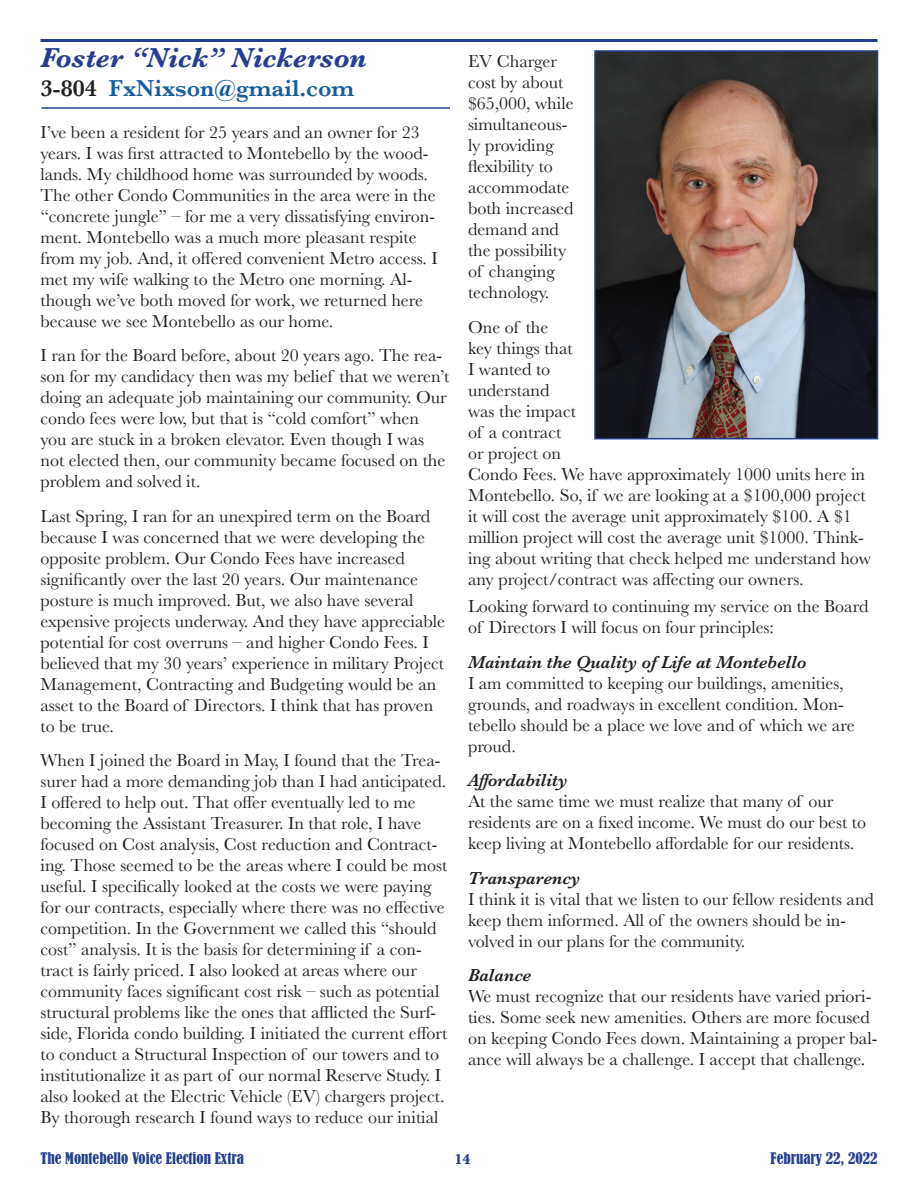
<style>
.page{position:relative;width:918px;height:1188px;background:#fff}
.page>*{position:absolute;margin:0;border:0;box-sizing:border-box;transform-origin:0 0}
.t1{font:italic 700 28.5px "Baskerville";color:#253f8e}
.t2{font:600 24px "Baskerville";color:#175d9e}
.t3{font:18px/21px "Baskerville";color:#231f20}
.t4{font:italic 600 18px "Baskerville";color:#231f20}
.t5{font:condensed 15px "Bernard";color:#253f8e}
.t6{font:700 15px "Baskerville";color:#253f8e}
.s1{color:#231f20}
.s2{color:#000}
</style>
<div class="page">
<img style="left:597px;top:53px;width:278px;height:383px">
<div style="left:594px;top:50px;width:284px;height:389px;border:2px solid #253f8e"></div>
<hr style="left:40px;top:39px;width:838px;height:3px;background:#253f8e">
<hr style="left:42px;top:107px;width:408px;height:2px;background:#253f8e">
<p class="t1" style="left:40px;top:38px;width:327px">Foster “Nick” Nickerson</p>
<p class="t2" style="left:40px;top:71px;width:315px"><span class="s1">3-804</span> FxNixson@gmail.com</p>
<p class="t3" style="left:40px;top:122px;width:399px">I’ve been a resident for 25 years and an owner for 23 years. I was first attracted to Montebello by the wood&shy;lands. My childhood home was surrounded by woods.<br>The other Condo Communities in the area were in the “concrete jungle” – for me a very dissatisfying environ&shy;ment. Montebello was a much more pleasant respite from my job. And, it offered convenient Metro access. I met my wife walking to the Metro one morning. Al&shy;though we’ve both moved for work, we returned here because we see Montebello as our home.</p>
<p class="t3" style="left:40px;top:345px;width:410px">I ran for the Board before, about 20 years ago. The rea&shy;son for my candidacy then was my belief that we weren’t doing an adequate job maintaining our community. Our condo fees were low, but that is “cold comfort” when you are stuck in a broken elevator. Even though I was not elected then, our community became focused on the problem and solved it.</p>
<p class="t3" style="left:40px;top:506px;width:406px">Last Spring, I ran for an unexpired term on the Board because I was concerned that we were developing the opposite problem. Our Condo Fees have increased significantly over the last 20 years. Our maintenance posture is much improved. But, we also have several expensive projects underway. And they have appreciable potential for cost overruns – and higher Condo Fees. I believed that my 30 years’ experience in military Project Management, Contracting and Budgeting would be an asset to the Board of Directors. I think that has proven to be true.</p>
<p class="t3" style="left:40px;top:750px;width:408px">When I joined the Board in May, I found that the Trea&shy;surer had a more demanding job than I had anticipated.<br>I offered to help out. That offer eventually led to me becoming the Assistant Treasurer. In that role, I have focused on Cost analysis, Cost reduction and Contract&shy;ing. Those seemed to be the areas where I could be most useful. I specifically looked at the costs we were paying for our contracts, especially where there was no effective competition. In the Government we called this “should cost” analysis. It is the basis for determining if a con&shy;tract is fairly priced. I also looked at areas where our community faces significant cost risk – such as potential structural problems like the ones that afflicted the Surf&shy;side, Florida condo building. I initiated the current effort to conduct a Structural Inspection of our towers and to institutionalize it as part of our normal Reserve Study. I also looked at the Electric Vehicle (EV) chargers project.<br>By thorough research I found ways to reduce our initial</p>
<p class="t3" style="left:468px;top:51px;width:107px">EV Charger cost by about $65,000, while simultaneous&shy;ly providing flexibility to accommodate both increased demand and the possibility of changing technology.</p>
<p class="t3" style="left:468px;top:317px;width:404px">One of the<br>key things that<br>I wanted to<br>understand<br>was the impact<br>of a contract<br>or project on<br>Condo Fees. We have approximately 1000 units here in<br>Montebello. So, if we are looking at a $100,000 project it will cost the average unit approximately $100. A $1 million project will cost the average unit $1000. Think&shy;ing about writing that check helped me understand how any project/contract was affecting our owners.</p>
<p class="t3" style="left:468px;top:596px;width:402px">Looking forward to continuing my service on the Board of Directors I will focus on four principles:</p>
<p class="t4" style="left:468px;top:650px;width:340px">Maintain the Quality of Life at Montebello</p>
<p class="t3" style="left:468px;top:673px;width:388px">I am committed to keeping our buildings, amenities, grounds, and roadways in excellent condition. Mon&shy;tebello should be a place we love and of which we are proud.</p>
<p class="t4" style="left:468px;top:768px;width:101px">Affordability</p>
<p class="t3" style="left:468px;top:791px;width:400px">At the same time we must realize that many of our residents are on a fixed income. We must do our best to keep living at Montebello affordable for our residents.</p>
<p class="t4" style="left:468px;top:866px;width:114px">Transparency</p>
<p class="t3" style="left:468px;top:889px;width:408px">I think it is vital that we listen to our fellow residents and keep them informed. All of the owners should be in&shy;volved in our plans for the community.</p>
<p class="t4" style="left:468px;top:963px;width:65px">Balance</p>
<p class="t3" style="left:468px;top:986px;width:411px">We must recognize that our residents have varied priori&shy;ties. Some seek new amenities. Others are more focused on keeping Condo Fees down. Maintaining a proper bal&shy;ance will always be a challenge. I accept that challenge<span class="s2">.</span></p>
<p class="t5" style="left:40px;top:1149px;width:205px">The Montebello Voice Election Extra</p>
<p class="t6" style="left:454px;top:1149px;width:18px">14</p>
<p class="t5" style="left:771px;top:1149px;width:108px">February 22, 2022</p>
</div>
